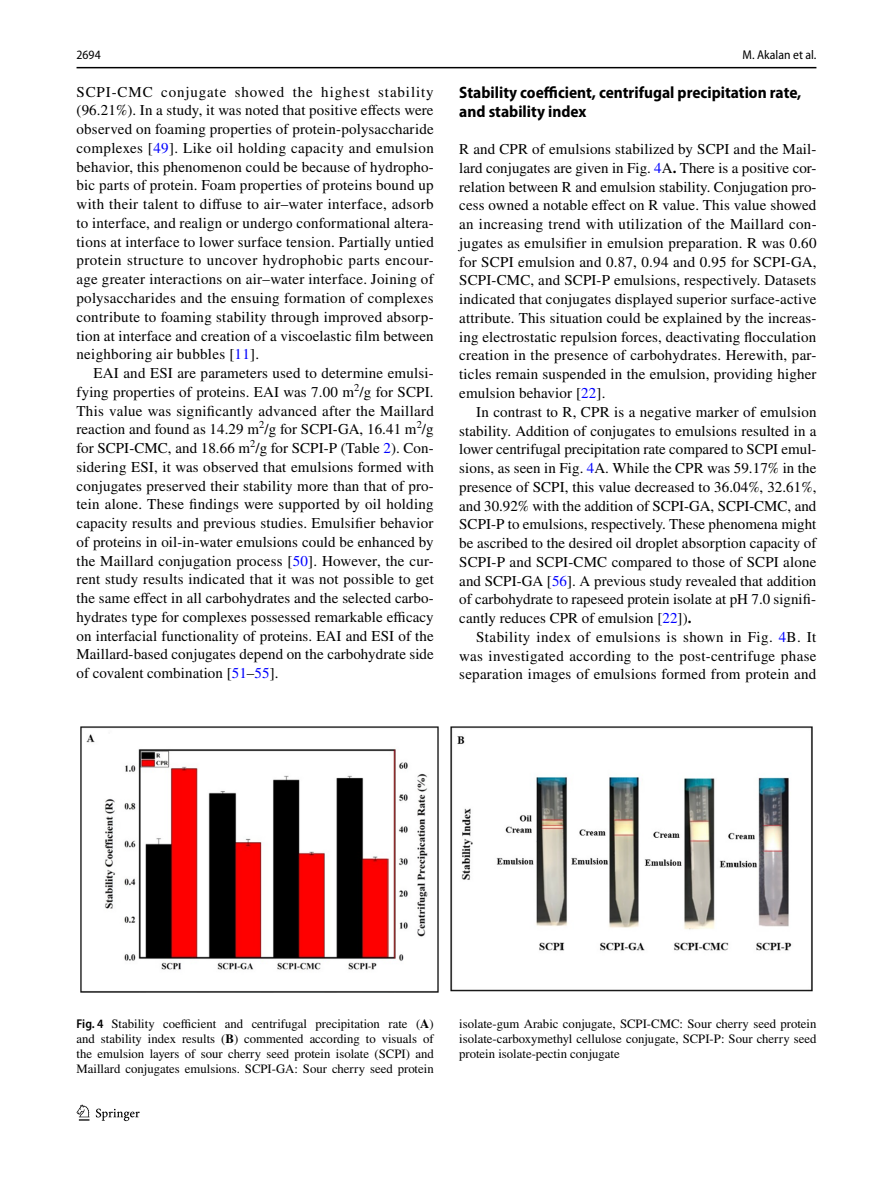
<style>
.page{position:relative;width:893px;height:1187px;background:#fff}
.page>*{position:absolute;margin:0;border:0;box-sizing:border-box;transform-origin:0 0}
.t1{font:700 semi-condensed 16.5px/18.8px "Myriad Pro";color:#000}
.t2{font:15px/18.8px "STIX";letter-spacing:.01em;color:#000;text-align:justify}
.t3{font:12.75px/15px "STIX";color:#000;text-align:justify}
.t4{font:semi-condensed 12.75px "Myriad Pro";color:#000}
.s1{color:#00f}
.s2{font-weight:700}
.s3{font-family:"Myriad Pro";font-weight:600;font-stretch:semi-condensed}
</style>
<div class="page">
<hr style="left:77px;top:67px;width:739px;height:1px;background:#000">
<svg style="left:77px;top:1104px;width:12px;height:16px"></svg>
<svg style="left:96px;top:1108px;width:44px;height:12px"></svg>
<img style="left:81px;top:726px;width:731px;height:266px">
<p class="t4" style="left:77px;top:48px;width:26px">2694</p>
<p class="t4" style="left:742px;top:48px;width:75px">M. Akalan et al.</p>
<p class="t2" style="left:77px;top:83px;width:359px">SCPI-CMC conjugate showed the highest stability (96.21%). In a study, it was noted that positive effects were observed on foaming properties of protein-polysaccharide complexes [<span class="s1">49</span>]. Like oil holding capacity and emulsion behavior, this phenomenon could be because of hydropho&shy;bic parts of protein. Foam properties of proteins bound up with their talent to diffuse to air–water interface, adsorb to interface, and realign or undergo conformational altera&shy;tions at interface to lower surface tension. Partially untied protein structure to uncover hydrophobic parts encour&shy;age greater interactions on air–water interface. Joining of polysaccharides and the ensuing formation of complexes contribute to foaming stability through improved absorp&shy;tion at interface and creation of a viscoelastic film between neighboring air bubbles [<span class="s1">11</span>].</p>
<p class="t2" style="left:77px;top:364px;width:359px;text-indent:17px">EAI and ESI are parameters used to determine emulsi&shy;fying properties of proteins. EAI was 7.00 m<sup>2</sup>/g for SCPI.<br>This value was significantly advanced after the Maillard reaction and found as 14.29 m<sup>2</sup>/g for SCPI-GA, 16.41 m<sup>2</sup>/g for SCPI-CMC, and 18.66 m<sup>2</sup>/g for SCPI-P (Table <span class="s1">2</span>). Con&shy;sidering ESI, it was observed that emulsions formed with conjugates preserved their stability more than that of pro&shy;tein alone. These findings were supported by oil holding capacity results and previous studies. Emulsifier behavior of proteins in oil-in-water emulsions could be enhanced by the Maillard conjugation process [<span class="s1">50</span>]. However, the cur&shy;rent study results indicated that it was not possible to get the same effect in all carbohydrates and the selected carbo&shy;hydrates type for complexes possessed remarkable efficacy on interfacial functionality of proteins. EAI and ESI of the Maillard-based conjugates depend on the carbohydrate side of covalent combination [<span class="s1">51</span>–<span class="s1">55</span>].</p>
<p class="t1" style="left:459px;top:83px;width:344px">Stability coefficient, centrifugal precipitation rate, and stability index</p>
<p class="t2" style="left:459px;top:141px;width:359px">R and CPR of emulsions stabilized by SCPI and the Mail&shy;lard conjugates are given in Fig. <span class="s1">4</span>A<span class="s2">.</span> There is a positive cor&shy;relation between R and emulsion stability. Conjugation pro&shy;cess owned a notable effect on R value. This value showed an increasing trend with utilization of the Maillard con&shy;jugates as emulsifier in emulsion preparation. R was 0.60 for SCPI emulsion and 0.87, 0.94 and 0.95 for SCPI-GA, SCPI-CMC, and SCPI-P emulsions, respectively. Datasets indicated that conjugates displayed superior surface-active attribute. This situation could be explained by the increas&shy;ing electrostatic repulsion forces, deactivating flocculation creation in the presence of carbohydrates. Herewith, par&shy;ticles remain suspended in the emulsion, providing higher emulsion behavior [<span class="s1">22</span>].</p>
<p class="t2" style="left:459px;top:403px;width:359px;text-indent:17px">In contrast to R, CPR is a negative marker of emulsion stability. Addition of conjugates to emulsions resulted in a lower centrifugal precipitation rate compared to SCPI emul&shy;sions, as seen in Fig. <span class="s1">4</span>A. While the CPR was 59.17% in the presence of SCPI, this value decreased to 36.04%, 32.61%, and 30.92% with the addition of SCPI-GA, SCPI-CMC, and SCPI-P to emulsions, respectively. These phenomena might be ascribed to the desired oil droplet absorption capacity of SCPI-P and SCPI-CMC compared to those of SCPI alone and SCPI-GA [<span class="s1">56</span>]. A previous study revealed that addition of carbohydrate to rapeseed protein isolate at pH 7.0 signifi&shy;cantly reduces CPR of emulsion [<span class="s1">22</span>])<span class="s2">.</span></p>
<p class="t2" style="left:459px;top:628px;width:359px;text-indent:17px">Stability index of emulsions is shown in Fig. <span class="s1">4</span>B. It was investigated according to the post-centrifuge phase separation images of emulsions formed from protein and</p>
<p class="t3" style="left:77px;top:1016px;width:359px"><span class="s3">Fig. 4</span> Stability coefficient and centrifugal precipitation rate (<span class="s2">A</span>) and stability index results (<span class="s2">B</span>) commented according to visuals of the emulsion layers of sour cherry seed protein isolate (SCPI) and Maillard conjugates emulsions. SCPI-GA: Sour cherry seed protein</p>
<p class="t3" style="left:459px;top:1016px;width:359px">isolate-gum Arabic conjugate, SCPI-CMC: Sour cherry seed protein isolate-carboxymethyl cellulose conjugate, SCPI-P: Sour cherry seed protein isolate-pectin conjugate</p>
</div>
